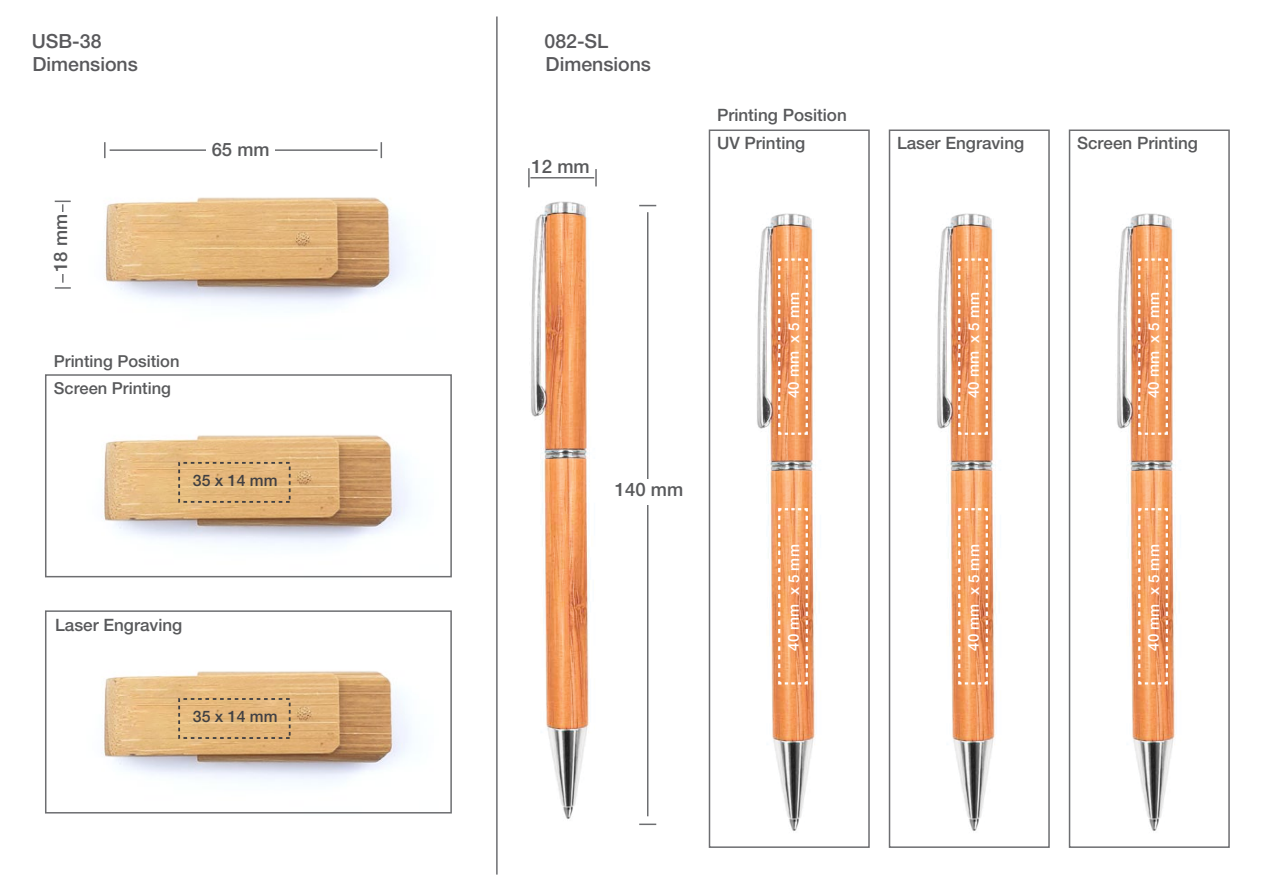
<style>
.page{position:relative;width:1263px;height:893px;background:#fff}
.page>*{position:absolute;margin:0;border:0;box-sizing:border-box;transform-origin:0 0}
.t1{font:500 19.5px/23.1px "Helvetica Neue LT Std";color:#59595c}
.t2{font:500 18.6px "Helvetica Neue LT Std";color:#58595b}
.t3{font:500 18.45px "Helvetica Neue LT Std";color:#58595b}
.t4{font:500 17.1px/28.3px "Helvetica Neue LT Std";color:#58595b}
.t5{font:500 16.5px/27.2px "Helvetica Neue LT Std";color:#58595b}
.t6{font:500 15.9px "Helvetica Neue LT Std";color:#414042}
.t7{font:500 15px "Helvetica Neue LT Std";letter-spacing:-.005em;color:#fff}
</style>
<div class="page">
<svg style="left:528px;top:168px;width:2px;height:19px"></svg>
<hr style="left:530px;top:177px;width:64px;height:2px;background:#6d6e71">
<svg style="left:595px;top:169px;width:2px;height:17px"></svg>
<hr style="left:647px;top:212px;width:1px;height:604px;background:#6d6e71">
<svg style="left:639px;top:205px;width:17px;height:1px"></svg>
<svg style="left:639px;top:823px;width:17px;height:2px"></svg>
<div style="left:609px;top:479px;width:78px;height:25px;background:#fff"></div>
<div style="left:709px;top:129px;width:161px;height:719px;border:2px solid #6d6e71"></div>
<img style="left:757px;top:213px;width:59px;height:618px">
<svg style="left:777px;top:257px;width:32px;height:179px;background:#f0a06a"></svg>
<svg style="left:777px;top:507px;width:32px;height:179px;background:#f0a16b"></svg>
<div style="left:889px;top:129px;width:161px;height:719px;border:2px solid #6d6e71"></div>
<img style="left:937px;top:213px;width:59px;height:618px">
<svg style="left:957px;top:257px;width:32px;height:179px;background:#f0a06a"></svg>
<svg style="left:957px;top:507px;width:32px;height:179px;background:#f0a16b"></svg>
<div style="left:1069px;top:129px;width:161px;height:719px;border:2px solid #6d6e71"></div>
<img style="left:1117px;top:213px;width:59px;height:618px">
<svg style="left:1137px;top:257px;width:32px;height:179px;background:#f0a06a"></svg>
<svg style="left:1137px;top:507px;width:32px;height:179px;background:#f0a16b"></svg>
<img style="left:531px;top:201px;width:59px;height:618px">
<img style="left:60px;top:142px;width:349px;height:164px">
<hr style="left:62px;top:204px;width:2px;height:79px;background:#6d6e71">
<svg style="left:55px;top:287px;width:16px;height:2px"></svg>
<svg style="left:55px;top:201px;width:16px;height:1px"></svg>
<div style="left:50px;top:213px;width:25px;height:61px;background:#fff"></div>
<hr style="left:110px;top:149px;width:268px;height:2px;background:#6d6e71">
<svg style="left:104px;top:142px;width:2px;height:16px"></svg>
<svg style="left:381px;top:142px;width:1px;height:16px"></svg>
<div style="left:206px;top:138px;width:69px;height:22px;background:#fff"></div>
<img style="left:59px;top:435px;width:379px;height:143px">
<div style="left:45px;top:374px;width:407px;height:203px;border:2px solid #6d6e71"></div>
<div style="left:178px;top:462px;width:113px;height:41px;border:2px dashed #414042"></div>
<img style="left:59px;top:671px;width:379px;height:143px">
<div style="left:45px;top:610px;width:407px;height:203px;border:2px solid #6d6e71"></div>
<div style="left:178px;top:698px;width:113px;height:41px;border:2px dashed #414042"></div>
<hr style="left:496px;top:17px;width:2px;height:858px;background:#6d6e71">
<p class="t1" style="left:32px;top:30px;width:108px">USB-38<br>Dimensions</p>
<p class="t3" style="left:49px;top:272px;width:59px;rotate:-90deg">18 mm</p>
<p class="t3" style="left:212px;top:138px;width:59px">65 mm</p>
<p class="t5" style="left:54px;top:347px;width:127px">Printing Position<br>Screen Printing</p>
<p class="t6" style="left:193px;top:471px;width:86px">35 x 14 mm</p>
<p class="t4" style="left:55px;top:611px;width:129px">Laser Engraving</p>
<p class="t6" style="left:193px;top:707px;width:86px">35 x 14 mm</p>
<p class="t1" style="left:544px;top:30px;width:108px">082-SL<br>Dimensions</p>
<p class="t2" style="left:532px;top:155px;width:60px">12 mm</p>
<p class="t4" style="left:717px;top:101px;width:131px">Printing Position<br>UV Printing</p>
<p class="t2" style="left:615px;top:479px;width:70px">140 mm</p>
<p class="t7" style="left:785px;top:398px;width:108px;rotate:-90deg">40 mm x 5 mm</p>
<p class="t7" style="left:785px;top:650px;width:108px;rotate:-90deg">40 mm x 5 mm</p>
<p class="t4" style="left:897px;top:129px;width:129px">Laser Engraving</p>
<p class="t7" style="left:965px;top:398px;width:108px;rotate:-90deg">40 mm x 5 mm</p>
<p class="t7" style="left:965px;top:650px;width:108px;rotate:-90deg">40 mm x 5 mm</p>
<p class="t4" style="left:1077px;top:129px;width:122px">Screen Printing</p>
<p class="t7" style="left:1145px;top:398px;width:108px;rotate:-90deg">40 mm x 5 mm</p>
<p class="t7" style="left:1145px;top:650px;width:108px;rotate:-90deg">40 mm x 5 mm</p>
</div>
